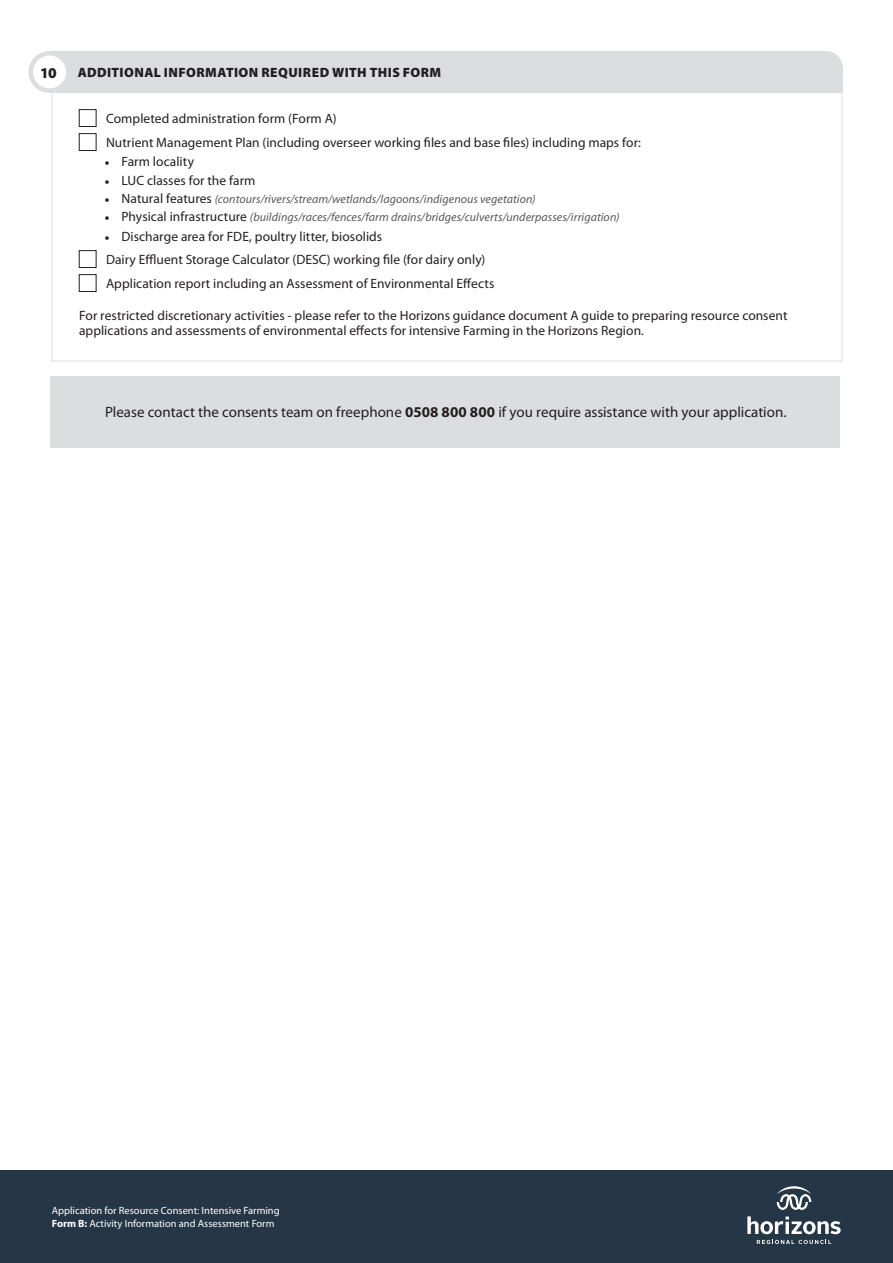
<style>
.page{position:relative;width:893px;height:1263px;background:#fff}
.page>*{position:absolute;margin:0;border:0;box-sizing:border-box;transform-origin:0 0}
.t1{font:15px "Myriad Pro";color:#231f20}
.t2{font:900 15px "Myriad Pro";color:#231f20}
.t3{font:13.5px/15px "Myriad Pro";letter-spacing:.005em;color:#231f20}
.t4{font:900 13.5px "Myriad Pro";letter-spacing:.035em;color:#231f20}
.t5{font:italic 12px "Myriad Pro";letter-spacing:.005em;color:#57585a}
.t6{font:10.5px/13.5px "Myriad Pro";color:#fff}
.s1{font-family:"Minion Pro"}
.s2{font-family:"Minion Pro";font-style:normal;font-size:13.5px;color:#231f20}
.s3{font-style:normal;font-size:13.5px;color:#231f20}
.s4{font-weight:700}
</style>
<div class="page">
<div style="left:0;top:1170px;width:893px;height:93px;background:#253646"></div>
<svg style="left:757px;top:1240px;width:74px;height:4px"></svg>
<svg style="left:747px;top:1216px;width:94px;height:18px"></svg>
<svg style="left:777px;top:1186px;width:34px;height:24px"></svg>
<div style="left:54px;top:51px;width:789px;height:42px;background:#dcdddf"></div>
<div style="left:79px;top:109px;width:17px;height:18px;border:1px solid #231f20"></div>
<div style="left:79px;top:250px;width:17px;height:18px;border:1px solid #231f20"></div>
<div style="left:79px;top:274px;width:17px;height:18px;border:1px solid #231f20"></div>
<div style="left:51px;top:376px;width:789px;height:72px;background:#dcdddf"></div>
<div style="left:31px;top:53px;width:37px;height:38px;background:#fff;border-radius:50%"></div>
<div style="left:28px;top:51px;width:43px;height:42px;border:4px solid #dcdddf;border-radius:50%"></div>
<div style="left:79px;top:133px;width:17px;height:18px;border:1px solid #231f20"></div>
<p class="t2" style="left:40px;top:63px;width:18px">10</p>
<p class="t4" style="left:78px;top:63px;width:365px">ADDITIONAL INFORMATION REQUIRED WITH THIS FORM</p>
<p class="t3" style="left:106px;top:111px;width:232px">Completed administration form (Form A)</p>
<p class="t3" style="left:106px;top:135px;width:536px">Nutrient Management Plan (including overseer working files and base files) including maps for:</p>
<p class="t3" style="left:105px;top:154px;width:91px"><span class="s1">•</span> Farm locality</p>
<p class="t3" style="left:105px;top:173px;width:153px"><span class="s1">•</span> LUC classes for the farm</p>
<p class="t5" style="left:105px;top:192px;width:433px"><span class="s2">•</span> <span class="s3">Natural features</span> (contours/rivers/stream/wetlands/lagoons/indigenous vegetation)</p>
<p class="t5" style="left:105px;top:210px;width:516px"><span class="s2">•</span> <span class="s3">Physical infrastructure</span> (buildings/races/fences/farm drains/bridges/culverts/underpasses/irrigation)</p>
<p class="t3" style="left:105px;top:228px;width:279px"><span class="s1">•</span> Discharge area for FDE, poultry litter, biosolids</p>
<p class="t3" style="left:106px;top:252px;width:381px">Dairy Effluent Storage Calculator (DESC) working file (for dairy only)</p>
<p class="t3" style="left:106px;top:275px;width:390px">Application report including an Assessment of Environmental Effects</p>
<p class="t3" style="left:79px;top:307px;width:710px">For restricted discretionary activities - please refer to the Horizons guidance document A guide to preparing resource consent applications and assessments of environmental effects for intensive Farming in the Horizons Region.</p>
<p class="t1" style="left:105px;top:402px;width:683px">Please contact the consents team on freephone <span class="s4">0508 800 800</span> if you require assistance with your application.</p>
<p class="t6" style="left:52px;top:1203px;width:229px">Application for Resource Consent: Intensive Farming<br><span class="s4">Form B:</span> Activity Information and Assessment Form</p>
</div>
